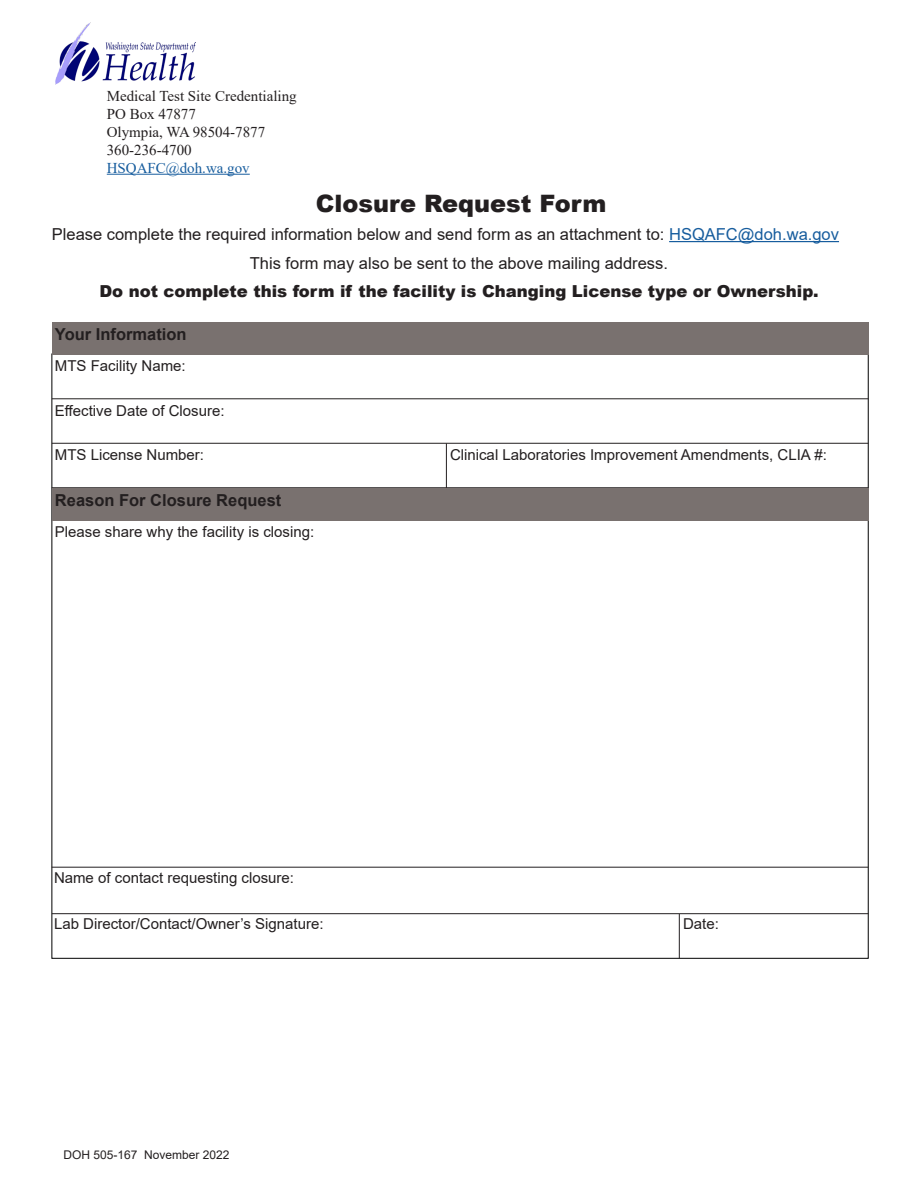
<style>
.page{position:relative;width:918px;height:1188px;background:#fff}
.page>*{position:absolute;margin:0;border:0;box-sizing:border-box;transform-origin:0 0}
.Subhead_1_cnt{font:900 24px "Arial";color:#231f20}
._11_13_2{font:16.5px "Arial";color:#231f20}
._11_13_2-2{font:900 16.5px "Arial";color:#231f20}
.t1{font:700 16.5px "Arial";color:#231f20}
.t2{font:15px "Arial";color:#231f20}
.Address_by_logo{font:15px/18px "Times New Roman";color:#231f20}
.Address_by_logo-2{font:15px "Times New Roman";color:#175d9e}
.t3{font:12px "Arial";color:#231f20}
.s1{color:#175d9e}
</style>
<div class="page">
<img style="left:56px;top:22px;width:140px;height:62px">
<hr style="left:107px;top:174px;width:143px;height:1px;background:#175d9e">
<hr style="left:52px;top:399px;width:816px;height:1px;background:#231f20">
<hr style="left:669px;top:241px;width:170px;height:1px;background:#175d9e">
<div style="left:52px;top:322px;width:816px;height:33px;background:#79716f"></div>
<hr style="left:52px;top:443px;width:816px;height:1px;background:#231f20">
<hr style="left:52px;top:487px;width:816px;height:1px;background:#231f20">
<div style="left:52px;top:488px;width:816px;height:32px;background:#79716f"></div>
<hr style="left:446px;top:443px;width:1px;height:45px;background:#231f20">
<hr style="left:52px;top:867px;width:816px;height:1px;background:#231f20">
<hr style="left:52px;top:913px;width:816px;height:1px;background:#231f20">
<hr style="left:679px;top:914px;width:1px;height:44px;background:#231f20">
<p class="Address_by_logo" style="left:107px;top:86px;width:191px">Medical Test Site Credentialing<br>PO Box 47877<br>Olympia, WA 98504-7877</p>
<p class="Address_by_logo" style="left:107px;top:140px;width:86px">360-236-4700</p>
<p class="Address_by_logo-2" style="left:107px;top:157px;width:144px">HSQAFC@doh.wa.gov</p>
<p class="Subhead_1_cnt" style="left:316px;top:186px;width:292px">Closure Request Form</p>
<p class="_11_13_2" style="left:52px;top:223px;width:789px">Please complete the required information below and send form as an attachment to: <span class="s1">HSQAFC@doh.wa.gov</span></p>
<p class="_11_13_2" style="left:250px;top:251px;width:420px">This form may also be sent to the above mailing address.</p>
<p class="_11_13_2-2" style="left:99px;top:280px;width:721px">Do not complete this form if the facility is Changing License type or Ownership.</p>
<p class="t1" style="left:55px;top:323px;width:133px">Your Information</p>
<p class="t2" style="left:55px;top:356px;width:132px">MTS Facility Name:</p>
<p class="t2" style="left:55px;top:400px;width:171px">Effective Date of Closure:</p>
<p class="t2" style="left:55px;top:445px;width:151px">MTS License Number:</p>
<p class="t1" style="left:55px;top:489px;width:228px">Reason For Closure Request</p>
<p class="t2" style="left:55px;top:522px;width:261px">Please share why the facility is closing:</p>
<p class="t2" style="left:450px;top:445px;width:378px">Clinical Laboratories Improvement Amendments, CLIA #:</p>
<p class="t2" style="left:54px;top:867px;width:242px">Name of contact requesting closure:</p>
<p class="t2" style="left:54px;top:913px;width:271px">Lab Director/Contact/Owner’s Signature:</p>
<p class="t2" style="left:683px;top:913px;width:37px">Date:</p>
<p class="t3" style="left:63px;top:1146px;width:168px">DOH 505-167 November 2022</p>
</div>
